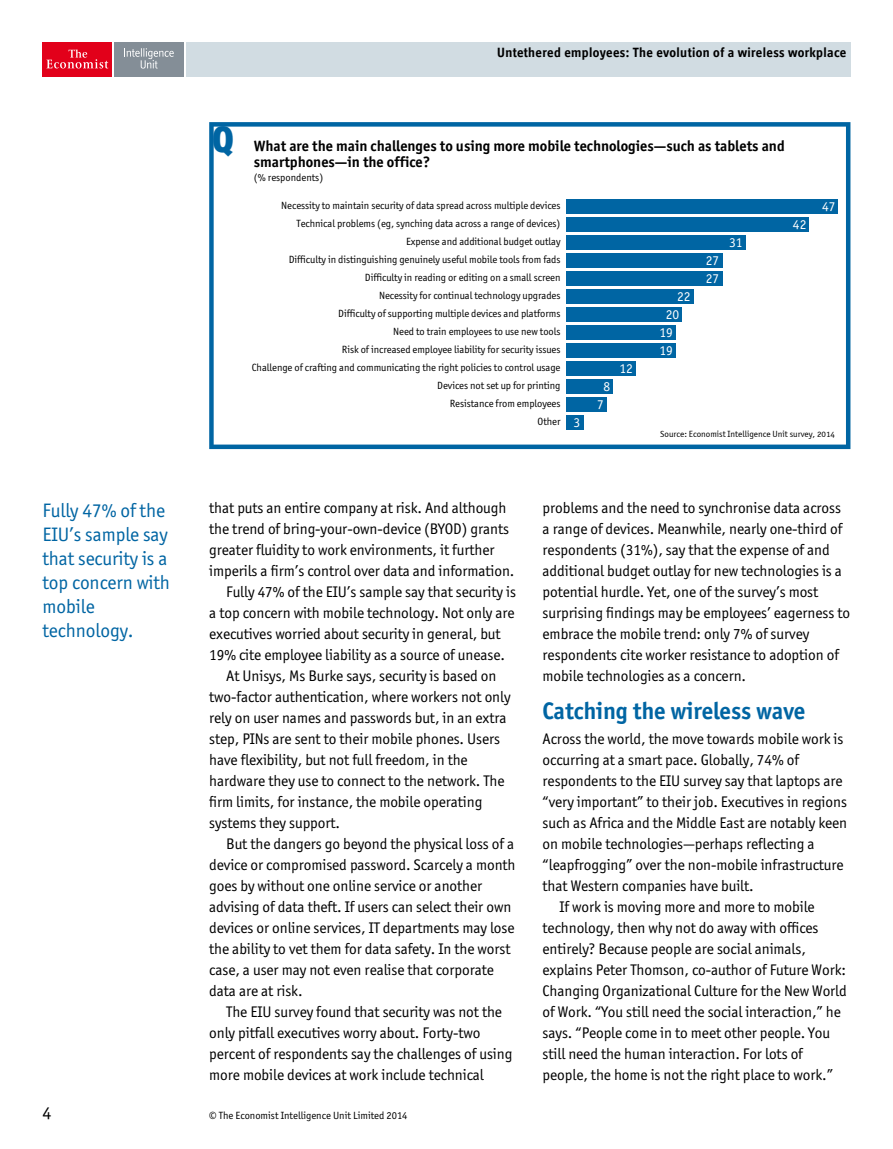
<style>
.page{position:relative;width:893px;height:1149px;background:#fff}
.page>*{position:absolute;margin:0;border:0;box-sizing:border-box;transform-origin:0 0}
.t1{font:900 36px "Officina Display";color:#0065a3}
.H2_Crosshead_1_line{font:700 24px "Officina San ITC";letter-spacing:-.005em;color:#0065a3}
.QUOTE_1{font:19.5px/24px "Officina San ITC";letter-spacing:-.005em;color:#0065a3}
.t2{font:18px "Officina San ITC";color:#000}
.BODY_INDENT{font:15.3px/21px "Officina San ITC";letter-spacing:-.005em;color:#000}
.BODY_FULL_OUT{font:15.3px/21px "Officina San ITC";letter-spacing:-.005em;color:#000}
.t3{font:700 15px/16.5px "Officina San ITC";color:#000}
.t4{font:700 13.5px "Officina Display";letter-spacing:.03em;color:#000}
.t5{font:13.5px/18px "Officina San ITC";color:#fff}
.t6{font:10.5px/18px "Officina San ITC";letter-spacing:-.005em;color:#000;text-align:right}
.t7{font:9px "Officina Sans OSITCTT Book";color:#000}
</style>
<div class="page">
<div style="left:43px;top:43px;width:69px;height:34px;background:#e2001a"></div>
<svg style="left:46px;top:49px;width:62px;height:19px"></svg>
<div style="left:114px;top:43px;width:70px;height:34px;background:#848e97"></div>
<svg style="left:124px;top:48px;width:50px;height:21px"></svg>
<div style="left:186px;top:43px;width:664px;height:34px;background:#d1dce2"></div>
<svg style="left:209px;top:122px;width:641px;height:327px"></svg>
<div style="left:566px;top:199px;width:272px;height:14px;background:#0065a3"></div>
<div style="left:566px;top:217px;width:243px;height:14px;background:#0065a3"></div>
<div style="left:566px;top:235px;width:180px;height:14px;background:#0065a3"></div>
<div style="left:566px;top:253px;width:157px;height:14px;background:#0065a3"></div>
<div style="left:566px;top:271px;width:157px;height:14px;background:#0065a3"></div>
<div style="left:566px;top:289px;width:128px;height:15px;background:#0065a3"></div>
<div style="left:566px;top:307px;width:116px;height:15px;background:#0065a3"></div>
<div style="left:566px;top:325px;width:110px;height:15px;background:#0065a3"></div>
<div style="left:566px;top:343px;width:110px;height:15px;background:#0065a3"></div>
<div style="left:566px;top:361px;width:70px;height:15px;background:#0065a3"></div>
<div style="left:566px;top:379px;width:47px;height:14px;background:#0065a3"></div>
<div style="left:566px;top:397px;width:41px;height:15px;background:#0065a3"></div>
<div style="left:566px;top:415px;width:18px;height:15px;background:#0065a3"></div>
<p class="t4" style="left:497px;top:45px;width:351px">Untethered employees: The evolution of a wireless workplace</p>
<p class="t1" style="left:213px;top:117px;width:23px">Q</p>
<p class="t3" style="left:254px;top:137px;width:532px">What are the main challenges to using more mobile technologies—such as tablets and smartphones—in the office?</p>
<p class="t6" style="left:254px;top:168px;width:71px">(% respondents)</p>
<p class="t6" style="left:252px;top:196px;width:310px">Necessity to maintain security of data spread across multiple devices Technical problems (eg, synching data across a range of devices)<br>Expense and additional budget outlay<br>Difficulty in distinguishing genuinely useful mobile tools from fads Difficulty in reading or editing on a small screen<br>Necessity for continual technology upgrades<br>Difficulty of supporting multiple devices and platforms<br>Need to train employees to use new tools<br>Risk of increased employee liability for security issues<br>Challenge of crafting and communicating the right policies to control usage Devices not set up for printing<br>Resistance from employees<br>Other</p>
<p class="t5" style="left:822px;top:197px;width:15px">47</p>
<p class="t5" style="left:793px;top:215px;width:15px">42</p>
<p class="t5" style="left:729px;top:233px;width:15px">31</p>
<p class="t5" style="left:706px;top:251px;width:15px">27<br>27</p>
<p class="t5" style="left:677px;top:287px;width:15px">22</p>
<p class="t5" style="left:666px;top:305px;width:15px">20</p>
<p class="t5" style="left:659px;top:323px;width:15px">19</p>
<p class="t5" style="left:659px;top:341px;width:15px">19</p>
<p class="t5" style="left:619px;top:359px;width:15px">12</p>
<p class="t5" style="left:597px;top:377px;width:15px;text-align:center">8<br>7</p>
<p class="t5" style="left:574px;top:413px;width:8px">3</p>
<p class="t7" style="left:660px;top:429px;width:176px">Source: Economist Intelligence Unit survey, 2014</p>
<p class="QUOTE_1" style="left:43px;top:498px;width:129px">Fully 47% of the<br>EIU’s sample say that security is a top concern with mobile technology.</p>
<p class="BODY_FULL_OUT" style="left:209px;top:497px;width:307px">that puts an entire company at risk. And although the trend of bring-your-own-device (BYOD) grants greater fluidity to work environments, it further imperils a firm’s control over data and information.</p>
<p class="BODY_INDENT" style="left:209px;top:581px;width:308px;text-indent:17px">Fully 47% of the EIU’s sample say that security is a top concern with mobile technology. Not only are executives worried about security in general, but 19% cite employee liability as a source of unease.</p>
<p class="BODY_INDENT" style="left:209px;top:665px;width:303px;text-indent:17px">At Unisys, Ms Burke says, security is based on two-factor authentication, where workers not only rely on user names and passwords but, in an extra step, PINs are sent to their mobile phones. Users have flexibility, but not full freedom, in the hardware they use to connect to the network. The firm limits, for instance, the mobile operating systems they support.</p>
<p class="BODY_INDENT" style="left:209px;top:833px;width:308px;text-indent:17px">But the dangers go beyond the physical loss of a device or compromised password. Scarcely a month goes by without one online service or another advising of data theft. If users can select their own devices or online services, IT departments may lose the ability to vet them for data safety. In the worst case, a user may not even realise that corporate data are at risk.</p>
<p class="BODY_INDENT" style="left:209px;top:1001px;width:305px;text-indent:17px">The EIU survey found that security was not the only pitfall executives worry about. Forty-two percent of respondents say the challenges of using more mobile devices at work include technical</p>
<p class="t2" style="left:43px;top:1101px;width:10px">4</p>
<p class="t6" style="left:209px;top:1105px;width:200px">© The Economist Intelligence Unit Limited 2014</p>
<p class="BODY_INDENT" style="left:543px;top:497px;width:309px">problems and the need to synchronise data across a range of devices. Meanwhile, nearly one-third of respondents (31%), say that the expense of and additional budget outlay for new technologies is a potential hurdle. Yet, one of the survey’s most surprising findings may be employees’ eagerness to embrace the mobile trend: only 7% of survey respondents cite worker resistance to adoption of mobile technologies as a concern.</p>
<p class="H2_Crosshead_1_line" style="left:543px;top:696px;width:264px">Catching the wireless wave</p>
<p class="BODY_FULL_OUT" style="left:543px;top:728px;width:306px">Across the world, the move towards mobile work is occurring at a smart pace. Globally, 74% of respondents to the EIU survey say that laptops are “very important” to their job. Executives in regions such as Africa and the Middle East are notably keen on mobile technologies—perhaps reflecting a “leapfrogging” over the non-mobile infrastructure that Western companies have built.</p>
<p class="BODY_INDENT" style="left:543px;top:896px;width:306px;text-indent:17px">If work is moving more and more to mobile technology, then why not do away with offices entirely? Because people are social animals, explains Peter Thomson, co-author of Future Work:<br>Changing Organizational Culture for the New World of Work. “You still need the social interaction,” he says. “People come in to meet other people. You still need the human interaction. For lots of people, the home is not the right place to work.”</p>
</div>
